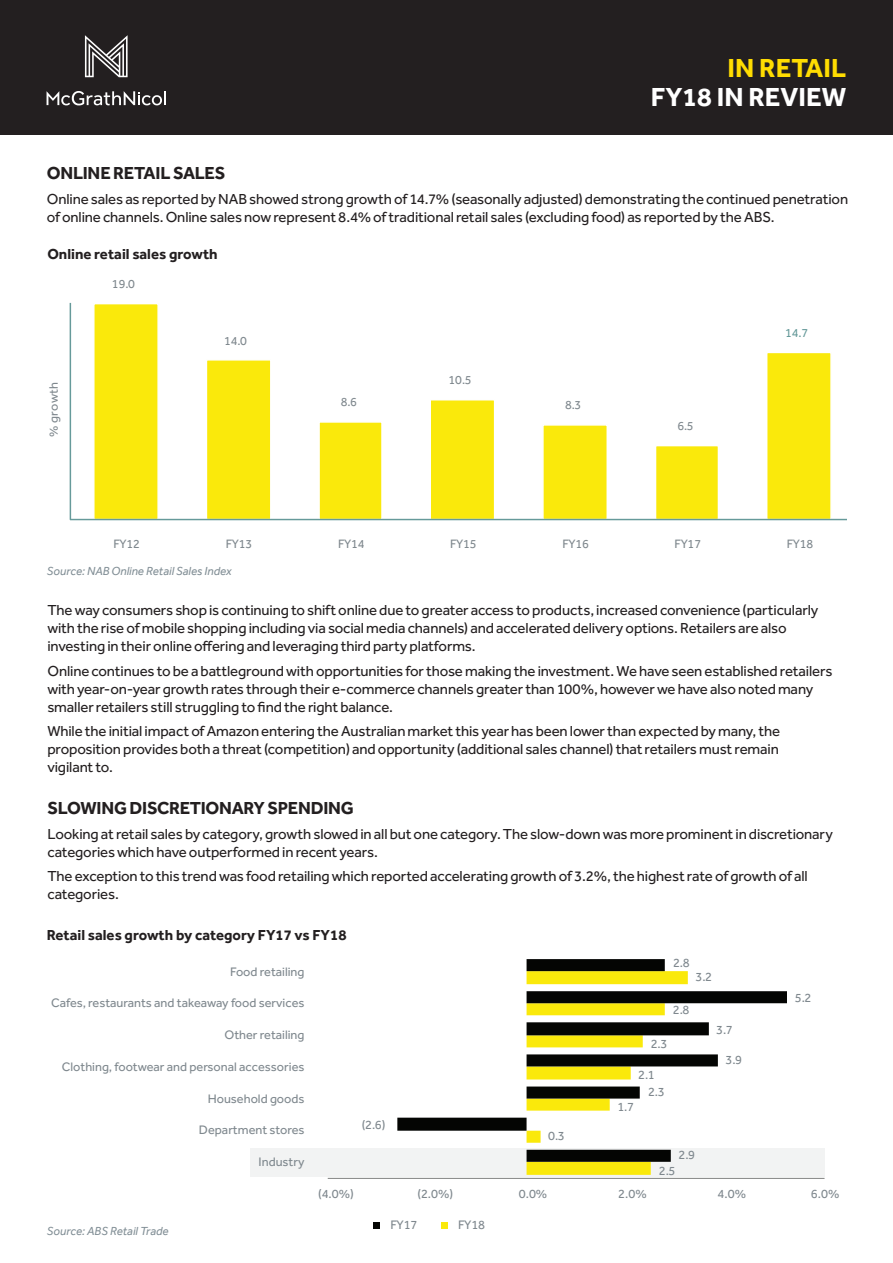
<style>
.page{position:relative;width:893px;height:1263px;background:#fff}
.page>*{position:absolute;margin:0;border:0;box-sizing:border-box;transform-origin:0 0}
.t1{font:700 27px "Effra";color:#fff}
.t2{font:700 27px "Effra";color:#ffdc01}
.t3{font:700 18px "Effra";letter-spacing:-.015em;color:#231f20}
.t4{font:15px/18px "Effra";letter-spacing:-.01em;color:#231f20}
.t5{font:700 15px "Effra";color:#231f20}
.t6{font:12.75px "Effra";color:#7f888e}
.t7{font:12.6px "Effra";letter-spacing:-.01em;color:#7f888e}
.t8{font:12.6px "Effra";color:#669a9a}
.t9{font:italic 12px "Effra";color:#828f96}
</style>
<div class="page">
<div style="left:0;top:0;width:893px;height:135px;background:#231f20"></div>
<svg style="left:47px;top:91px;width:119px;height:14px"></svg>
<svg style="left:85px;top:35px;width:43px;height:42px"></svg>
<div style="left:250px;top:1148px;width:575px;height:28px;background:#f2f3f3"></div>
<svg style="left:527px;top:1162px;width:124px;height:13px;background:#f9e90d"></svg>
<svg style="left:397px;top:959px;width:390px;height:203px"></svg>
<hr style="left:328px;top:1178px;width:496px;height:1px;background:#7f807f">
<svg style="left:374px;top:1222px;width:6px;height:6px"></svg>
<svg style="left:442px;top:1222px;width:6px;height:6px"></svg>
<svg style="left:69px;top:302px;width:777px;height:219px"></svg>
<h1 class="t2" style="left:728px;top:52px;width:120px">IN RETAIL</h1>
<h1 class="t1" style="left:651px;top:80px;width:197px">FY18 IN REVIEW</h1>
<p class="t3" style="left:47px;top:162px;width:180px">ONLINE RETAIL SALES</p>
<p class="t4" style="left:47px;top:189px;width:803px">Online sales as reported by NAB showed strong growth of 14.7% (seasonally adjusted) demonstrating the continued penetration of online channels. Online sales now represent 8.4% of traditional retail sales (excluding food) as reported by the ABS.</p>
<p class="t5" style="left:47px;top:245px;width:172px">Online retail sales growth</p>
<p class="t7" style="left:46px;top:437px;width:56px;rotate:-90deg">% growth</p>
<p class="t7" style="left:112px;top:276px;width:24px">19.0</p>
<p class="t7" style="left:224px;top:333px;width:24px">14.0</p>
<p class="t7" style="left:341px;top:395px;width:18px">8.6</p>
<p class="t7" style="left:449px;top:373px;width:24px">10.5</p>
<p class="t7" style="left:565px;top:398px;width:18px">8.3</p>
<p class="t7" style="left:677px;top:418px;width:18px">6.5</p>
<p class="t8" style="left:785px;top:325px;width:24px">14.7</p>
<p class="t7" style="left:114px;top:536px;width:28px">FY12</p>
<p class="t7" style="left:226px;top:536px;width:28px">FY13</p>
<p class="t7" style="left:338px;top:536px;width:28px">FY14</p>
<p class="t7" style="left:450px;top:536px;width:28px">FY15</p>
<p class="t7" style="left:562px;top:536px;width:28px">FY16</p>
<p class="t7" style="left:675px;top:536px;width:28px">FY17</p>
<p class="t7" style="left:787px;top:536px;width:28px">FY18</p>
<p class="t9" style="left:47px;top:564px;width:186px">Source: NAB Online Retail Sales Index</p>
<p class="t4" style="left:47px;top:601px;width:772px">The way consumers shop is continuing to shift online due to greater access to products, increased convenience (particularly with the rise of mobile shopping including via social media channels) and accelerated delivery options. Retailers are also investing in their online offering and leveraging third party platforms.</p>
<p class="t4" style="left:47px;top:662px;width:786px">Online continues to be a battleground with opportunities for those making the investment. We have seen established retailers with year-on-year growth rates through their e-commerce channels greater than 100%, however we have also noted many smaller retailers still struggling to find the right balance.</p>
<p class="t4" style="left:47px;top:722px;width:734px;text-align:justify">While the initial impact of Amazon entering the Australian market this year has been lower than expected by many, the proposition provides both a threat (competition) and opportunity (additional sales channel) that retailers must remain vigilant to.</p>
<p class="t3" style="left:47px;top:797px;width:308px">SLOWING DISCRETIONARY SPENDING</p>
<p class="t4" style="left:47px;top:824px;width:787px">Looking at retail sales by category, growth slowed in all but one category. The slow-down was more prominent in discretionary categories which have outperformed in recent years.</p>
<p class="t4" style="left:47px;top:867px;width:762px">The exception to this trend was food retailing which reported accelerating growth of 3.2%, the highest rate of growth of all categories.</p>
<p class="t5" style="left:47px;top:925px;width:301px">Retail sales growth by category FY17 vs FY18</p>
<p class="t6" style="left:230px;top:964px;width:76px">Food retailing</p>
<p class="t6" style="left:51px;top:996px;width:255px">Cafes, restaurants and takeaway food services</p>
<p class="t6" style="left:224px;top:1027px;width:82px">Other retailing</p>
<p class="t6" style="left:62px;top:1059px;width:244px">Clothing, footwear and personal accessories</p>
<p class="t6" style="left:208px;top:1091px;width:98px">Household goods</p>
<p class="t6" style="left:199px;top:1122px;width:107px">Department stores</p>
<p class="t6" style="left:259px;top:1154px;width:47px">Industry</p>
<p class="t6" style="left:362px;top:1117px;width:25px">(2.6)</p>
<p class="t6" style="left:548px;top:1128px;width:18px">0.3</p>
<p class="t6" style="left:673px;top:955px;width:18px">2.8</p>
<p class="t6" style="left:696px;top:969px;width:18px">3.2</p>
<p class="t6" style="left:673px;top:1002px;width:18px">2.8</p>
<p class="t6" style="left:651px;top:1036px;width:18px">2.3</p>
<p class="t6" style="left:638px;top:1067px;width:18px">2.1</p>
<p class="t6" style="left:617px;top:1099px;width:18px">1.7</p>
<p class="t6" style="left:648px;top:1084px;width:18px">2.3</p>
<p class="t6" style="left:679px;top:1147px;width:18px">2.9</p>
<p class="t6" style="left:659px;top:1163px;width:18px">2.5</p>
<p class="t6" style="left:716px;top:1022px;width:18px">3.7</p>
<p class="t6" style="left:726px;top:1052px;width:18px">3.9</p>
<p class="t6" style="left:795px;top:990px;width:18px">5.2</p>
<p class="t9" style="left:47px;top:1224px;width:123px">Source: ABS Retail Trade</p>
<p class="t6" style="left:318px;top:1186px;width:37px">(4.0%)</p>
<p class="t6" style="left:417px;top:1186px;width:37px">(2.0%)</p>
<p class="t6" style="left:519px;top:1186px;width:30px">0.0%</p>
<p class="t6" style="left:618px;top:1186px;width:30px">2.0%</p>
<p class="t6" style="left:718px;top:1186px;width:30px">4.0%</p>
<p class="t6" style="left:811px;top:1186px;width:30px">6.0%</p>
<p class="t6" style="left:390px;top:1217px;width:29px">FY17</p>
<p class="t6" style="left:458px;top:1217px;width:29px">FY18</p>
</div>
